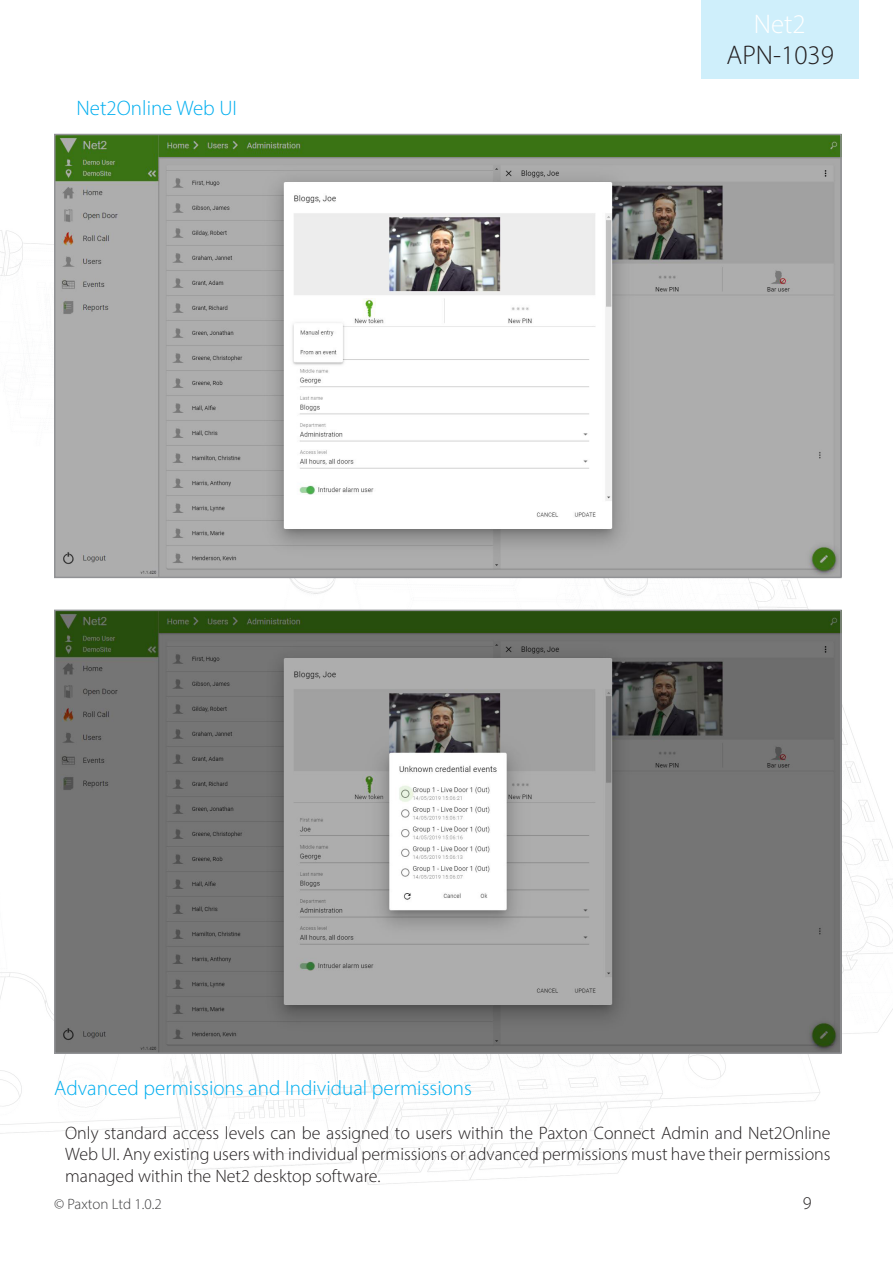
<style>
.page{position:relative;width:893px;height:1263px;background:#fff}
.page>*{position:absolute;margin:0;border:0;box-sizing:border-box;transform-origin:0 0}
.t1{font:300 27px "Myriad Pro";color:#231f20}
.t2{font:300 27px "Myriad Pro";color:#fff}
.Section_title{font:300 21px "Myriad Pro";color:#00aeef}
.Text_-_12pt{font:300 18px/21.6px "Myriad Pro";color:#231f20;text-align:justify}
.t3{font:300 15px "Myriad Pro";letter-spacing:-.005em;color:#3e3e3f}
</style>
<div class="page">
<img style="left:0;top:230px;width:893px;height:955px">
<div style="left:702px;top:0;width:157px;height:79px;background:#cfeffb"></div>
<img style="left:57px;top:137px;width:782px;height:438px">
<div style="left:54px;top:134px;width:788px;height:444px;border:2px solid #919295"></div>
<img style="left:57px;top:613px;width:782px;height:438px">
<div style="left:54px;top:610px;width:788px;height:444px;border:2px solid #919295"></div>
<h1 class="t2" style="left:754px;top:8px;width:53px">Net2</h1>
<p class="Section_title" style="left:77px;top:95px;width:162px">Net2Online Web UI</p>
<h1 class="t1" style="left:727px;top:39px;width:109px">APN-1039</h1>
<p class="Section_title" style="left:54px;top:1075px;width:419px">Advanced permissions and Individual permissions</p>
<p class="Text_-_12pt" style="left:65px;top:1122px;width:767px">Only standard access levels can be assigned to users within the Paxton Connect Admin and Net2Online Web UI. Any existing users with individual permissions or advanced permissions must have their permissions managed within the Net2 desktop software.</p>
<p class="t3" style="left:54px;top:1195px;width:109px">© Paxton Ltd 1.0.2</p>
<p class="Text_-_12pt" style="left:803px;top:1192px;width:10px">9</p>
</div>
